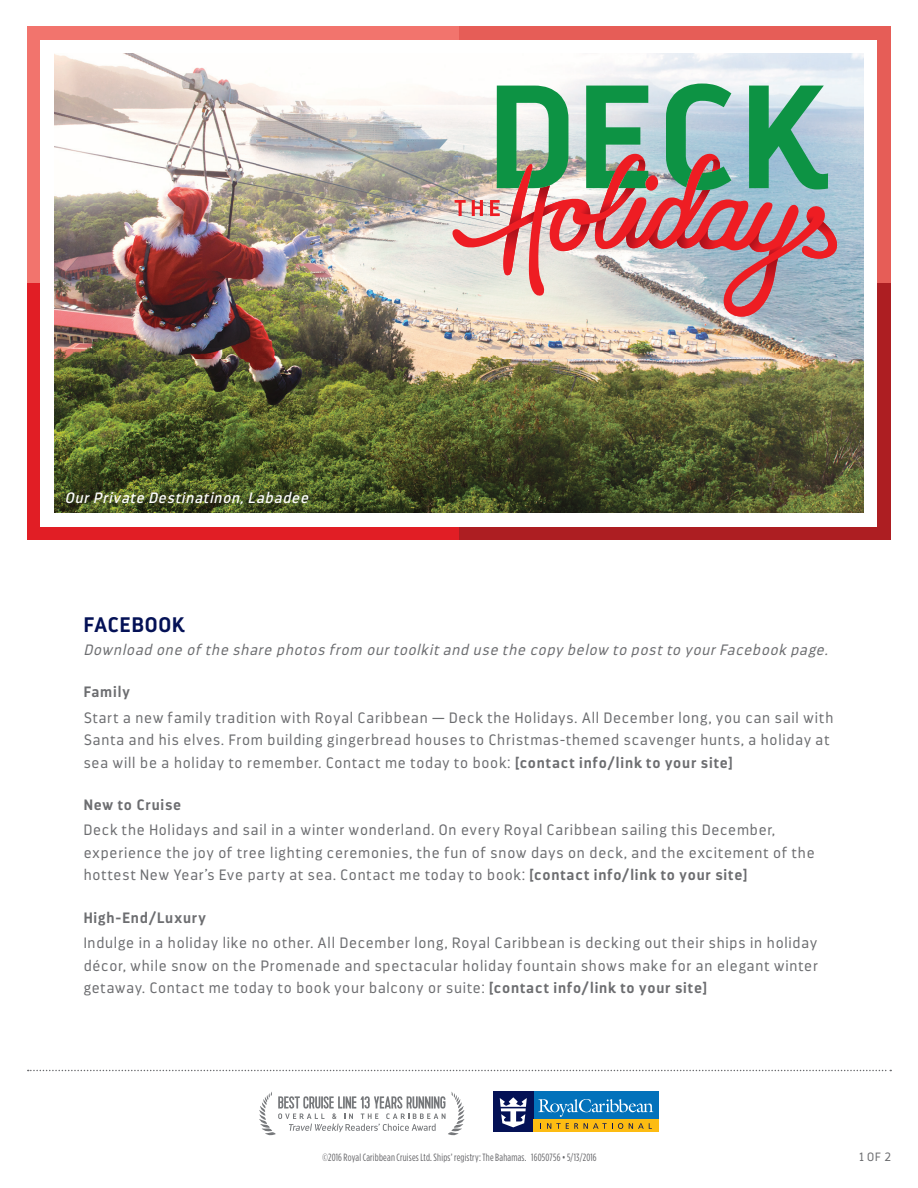
<style>
.page{position:relative;width:918px;height:1188px;background:#fff}
.page>*{position:absolute;margin:0;border:0;box-sizing:border-box;transform-origin:0 0}
.t1{font:700 21px "Darwin";letter-spacing:.04em;color:#041156}
.t2{font:300 15px/22.5px "Darwin";letter-spacing:.055em;color:#6c6d70}
.t3{font:italic 300 15px "Darwin";color:#6c6d70}
.t4{font:700 15px "Darwin";letter-spacing:.06em;color:#6c6d70}
.t5{font:italic 15px "Darwin";color:#fff}
.t6{font:300 12px "Darwin";color:#6c6d70}
.t7{font:10.5px "Gotham Condensed";letter-spacing:.02em;color:#636366}
.s1{font-weight:700}
</style>
<div class="page">
<div style="left:27px;top:26px;width:432px;height:257px;background:#f2746d"></div>
<div style="left:27px;top:283px;width:432px;height:257px;background:#e11e25"></div>
<div style="left:459px;top:26px;width:432px;height:257px;background:#e65d57"></div>
<div style="left:459px;top:283px;width:432px;height:257px;background:#ad1e22"></div>
<div style="left:40px;top:40px;width:838px;height:486px;background:#fff"></div>
<img style="left:54px;top:53px;width:810px;height:460px">
<svg style="left:452px;top:152px;width:385px;height:165px;background:#c9b6b8"></svg>
<svg style="left:455px;top:200px;width:11px;height:16px"></svg>
<svg style="left:472px;top:200px;width:11px;height:16px"></svg>
<svg style="left:490px;top:200px;width:10px;height:16px"></svg>
<img style="left:563px;top:224px;width:27px;height:27px">
<img style="left:503px;top:228px;width:16px;height:47px">
<img style="left:626px;top:212px;width:26px;height:36px">
<img style="left:802px;top:222px;width:35px;height:37px">
<img style="left:734px;top:258px;width:44px;height:59px">
<img style="left:676px;top:229px;width:48px;height:20px">
<img style="left:749px;top:228px;width:9px;height:24px">
<img style="left:595px;top:217px;width:11px;height:32px">
<img style="left:600px;top:191px;width:6px;height:22px">
<img style="left:509px;top:188px;width:19px;height:37px">
<img style="left:534px;top:188px;width:16px;height:24px">
<img style="left:519px;top:212px;width:15px;height:16px">
<img style="left:542px;top:200px;width:23px;height:17px">
<img style="left:606px;top:191px;width:29px;height:26px">
<svg style="left:758px;top:228px;width:15px;height:24px"></svg>
<img style="left:769px;top:241px;width:16px;height:15px">
<img style="left:649px;top:219px;width:27px;height:30px">
<svg style="left:577px;top:201px;width:13px;height:13px"></svg>
<img style="left:686px;top:190px;width:24px;height:39px">
<svg style="left:749px;top:86px;width:79px;height:103px;background:#58ad88"></svg>
<svg style="left:666px;top:84px;width:65px;height:106px;background:#70a68b"></svg>
<svg style="left:586px;top:86px;width:72px;height:105px;background:#6da37e"></svg>
<svg style="left:497px;top:86px;width:71px;height:102px;background:#59a975"></svg>
<svg style="left:259px;top:1092px;width:205px;height:43px"></svg>
<div style="left:493px;top:1092px;width:166px;height:40px;background:#0372bb"></div>
<div style="left:493px;top:1092px;width:40px;height:40px;background:#041156"></div>
<div style="left:533px;top:1120px;width:126px;height:12px;background:#fdbc12"></div>
<svg style="left:547px;top:1123px;width:31px;height:6px"></svg>
<svg style="left:584px;top:1123px;width:39px;height:6px"></svg>
<svg style="left:629px;top:1123px;width:23px;height:6px"></svg>
<svg style="left:500px;top:1097px;width:27px;height:30px"></svg>
<svg style="left:538px;top:1099px;width:115px;height:18px"></svg>
<svg style="left:28px;top:1070px;width:863px;height:1px"></svg>
<p class="t5" style="left:65px;top:488px;width:248px">OurPrivate Destinatinon,Labadee</p>
<h1 class="t1" style="left:84px;top:612px;width:102px">FACEBOOK</h1>
<p class="t3" style="left:84px;top:640px;width:749px">Download one ofthe share photos from ourtoolkitand use the copy below to postto yourFacebook page.</p>
<p class="t4" style="left:84px;top:683px;width:48px">Family</p>
<p class="t2" style="left:84px;top:706px;width:751px">Start a new family tradition with Royal Caribbean — Deck the Holidays. All December long, you can sail with<br>Santa and his elves. From building gingerbread houses to Christmas-themed scavenger hunts, a holiday at sea will be a holiday to remember. Contact me today to book: <span class="s1">[contact info/link to your site]</span></p>
<p class="t4" style="left:84px;top:796px;width:99px">New to Cruise</p>
<p class="t2" style="left:84px;top:819px;width:732px">Deck the Holidays and sail in a winter wonderland. On every Royal Caribbean sailing this December, experience the joy of tree lighting ceremonies, the fun of snow days on deck, and the excitement of the hottest New Year’s Eve party at sea. Contact me today to book: <span class="s1">[contact info/link to your site]</span></p>
<p class="t4" style="left:84px;top:909px;width:124px">High-End/Luxury</p>
<p class="t2" style="left:84px;top:932px;width:736px;text-align:justify">Indulge in a holiday like no other. All December long, Royal Caribbean is decking out their ships in holiday décor, while snow on the Promenade and spectacular holiday fountain shows make for an elegant winter getaway. Contact me today to book your balcony or suite: <span class="s1">[contact info/link to your site]</span></p>
<p class="t7" style="left:323px;top:1151px;width:276px">©2016 Royal Caribbean Cruises Ltd. Ships’ registry: The Bahamas. 16050756 • 5/13/2016</p>
<p class="t6" style="left:860px;top:1150px;width:33px">1 OF 2</p>
</div>
